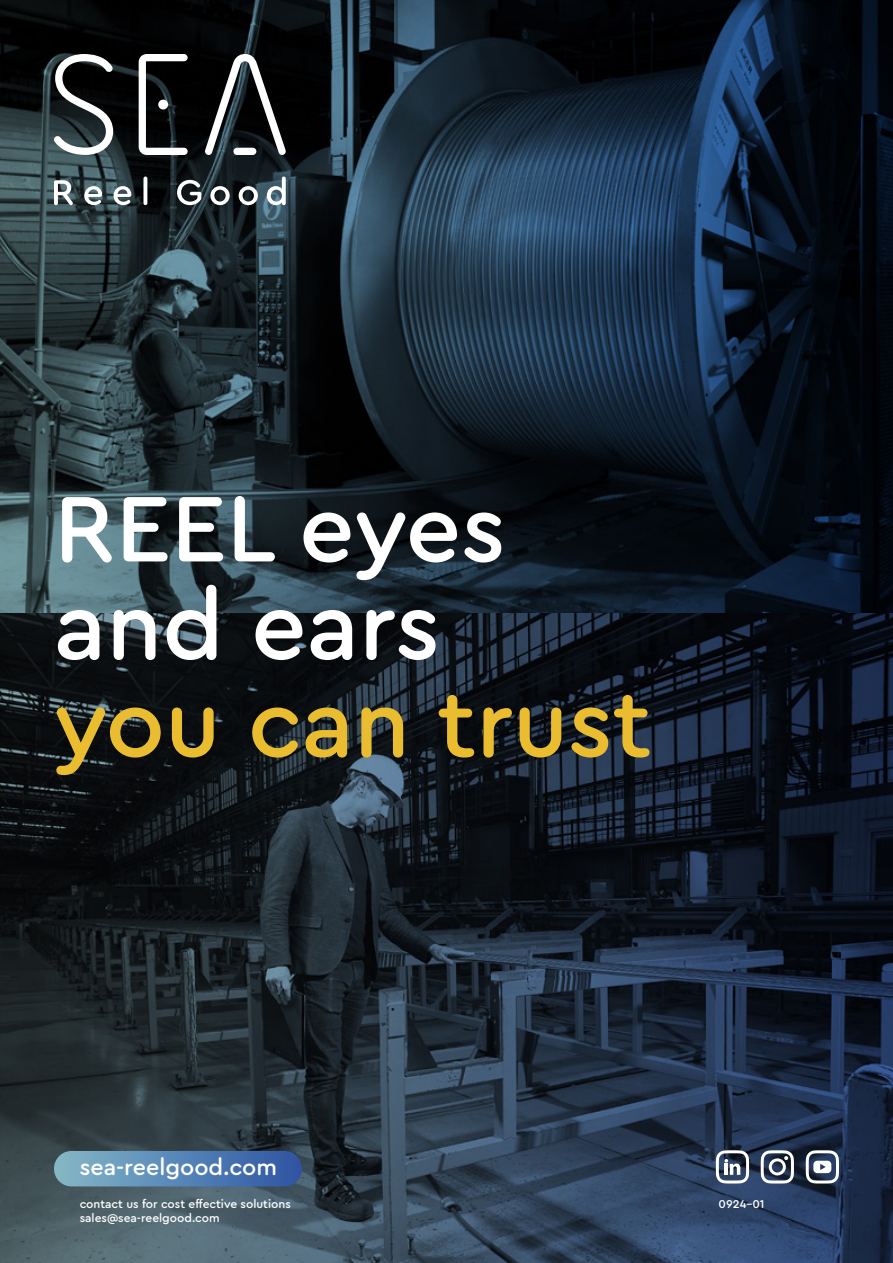
<style>
.page{position:relative;width:893px;height:1263px;background:#fff}
.page>*{position:absolute;margin:0;border:0;box-sizing:border-box;transform-origin:0 0}
.t1{font:500 97.5px/97.5px "Cera Round Pro";color:#fff}
.t2{font:500 97.5px "Cera Round Pro";color:#e9bd2f}
.t3{font:500 23.4px "Cera Round Pro";color:#fff}
.t4{font:500 12px/14.4px "Cera Round Pro";color:#fff}
</style>
<div class="page">
<img style="left:0;top:0;width:893px;height:614px">
<img style="left:0;top:614px;width:893px;height:649px">
<svg style="left:54px;top:1151px;width:248px;height:35px"></svg>
<svg style="left:54px;top:54px;width:59px;height:101px"></svg>
<svg style="left:139px;top:54px;width:49px;height:101px"></svg>
<div style="left:158px;top:100px;width:10px;height:9px;background:#fff;border-radius:50%"></div>
<svg style="left:205px;top:54px;width:81px;height:101px"></svg>
<div style="left:233px;top:148px;width:23px;height:7px;background:#fff;border-radius:4px"></div>
<svg style="left:54px;top:180px;width:19px;height:25px"></svg>
<svg style="left:84px;top:186px;width:18px;height:19px"></svg>
<svg style="left:114px;top:186px;width:17px;height:19px"></svg>
<svg style="left:143px;top:177px;width:4px;height:28px"></svg>
<svg style="left:177px;top:180px;width:24px;height:25px"></svg>
<svg style="left:210px;top:186px;width:20px;height:19px"></svg>
<svg style="left:239px;top:186px;width:19px;height:19px"></svg>
<svg style="left:267px;top:177px;width:19px;height:28px"></svg>
<svg style="left:761px;top:1150px;width:33px;height:33px"></svg>
<svg style="left:716px;top:1150px;width:33px;height:33px"></svg>
<svg style="left:806px;top:1150px;width:33px;height:33px"></svg>
<h1 class="t1" style="left:54px;top:475px;width:453px">REEL eyes and ears</h1>
<h1 class="t2" style="left:54px;top:657px;width:599px">you can trust</h1>
<h2 class="t3" style="left:80px;top:1151px;width:199px">sea-reelgood.com</h2>
<p class="t4" style="left:80px;top:1196px;width:213px">contact us for cost effective solutions sales@sea-reelgood.com</p>
<p class="t4" style="left:719px;top:1196px;width:48px">0924-01</p>
</div>
